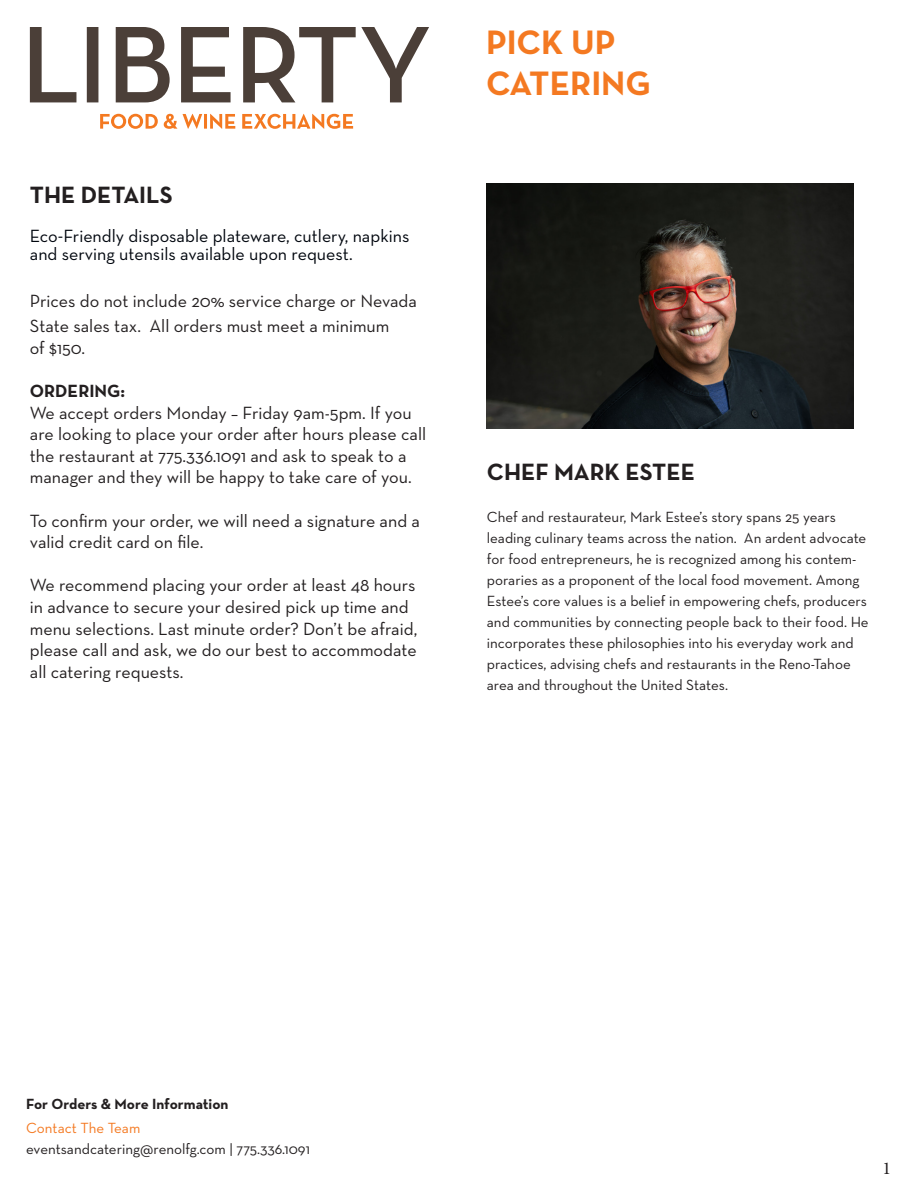
<style>
.page{position:relative;width:918px;height:1188px;background:#fff}
.page>*{position:absolute;margin:0;border:0;box-sizing:border-box;transform-origin:0 0}
.t1{font:700 34.5px "Neutraface Text";color:#f47921}
.t2{font:700 24px "Neutraface Text";color:#231f20}
.t3{font:18px/21.6px "Neutraface Text";color:#231f20}
.t4{font:18px/18px "Neutraface Text";color:#01060e}
.t5{font:700 18px "Neutraface Text";color:#231f20}
.t6{font:18px "Minion Pro";color:#231f20}
.t7{font:15px/21px "Neutraface Text";color:#231f20}
.t8{font:700 15px "Neutraface Text";color:#231f20}
.t9{font:15px "Neutraface Text";color:#f47921}
</style>
<div class="page">
<svg style="left:100px;top:114px;width:253px;height:15px"></svg>
<svg style="left:30px;top:27px;width:399px;height:75px"></svg>
<img style="left:486px;top:184px;width:367px;height:245px">
<p class="t2" style="left:30px;top:179px;width:144px">THE DETAILS</p>
<p class="t4" style="left:30px;top:227px;width:381px">Eco-Friendly disposable plateware, cutlery, napkins and serving utensils available upon request.</p>
<p class="t3" style="left:30px;top:288px;width:389px;line-height:25.5px">Prices do not include 20% service charge or Nevada<br>State sales tax. All orders must meet a minimum</p>
<p class="t3" style="left:30px;top:337px;width:57px">of $150.</p>
<p class="t5" style="left:30px;top:379px;width:97px">ORDERING:</p>
<p class="t3" style="left:30px;top:401px;width:398px">We accept orders Monday – Friday 9am-5pm. If you are looking to place your order after hours please call the restaurant at 775.336.1091 and ask to speak to a manager and they will be happy to take care of you.</p>
<p class="t3" style="left:30px;top:509px;width:392px">To confirm your order, we will need a signature and a valid credit card on file.</p>
<p class="t3" style="left:30px;top:574px;width:389px">We recommend placing your order at least 48 hours in advance to secure your desired pick up time and menu selections. Last minute order? Don’t be afraid, please call and ask, we do our best to accommodate all catering requests.</p>
<p class="t1" style="left:486px;top:20px;width:131px">PICK UP</p>
<p class="t1" style="left:486px;top:61px;width:166px">CATERING</p>
<p class="t2" style="left:487px;top:457px;width:210px">CHEF MARK ESTEE</p>
<p class="t7" style="left:487px;top:506px;width:383px">Chef and restaurateur, Mark Estee’s story spans 25 years leading culinary teams across the nation. An ardent advocate for food entrepreneurs, he is recognized among his contem&shy;poraries as a proponent of the local food movement. Among Estee’s core values is a belief in empowering chefs, producers and communities by connecting people back to their food. He incorporates these philosophies into his everyday work and practices, advising chefs and restaurants in the Reno-Tahoe</p>
<p class="t7" style="left:487px;top:674px;width:243px">area and throughout the United States.</p>
<p class="t8" style="left:26px;top:1094px;width:204px">For Orders &amp; More Information</p>
<p class="t9" style="left:26px;top:1118px;width:116px">Contact The Team</p>
<p class="t7" style="left:26px;top:1138px;width:285px">eventsandcatering@renolfg.com | 775.336.1091</p>
<p class="t6" style="left:882px;top:1156px;width:10px">1</p>
</div>
